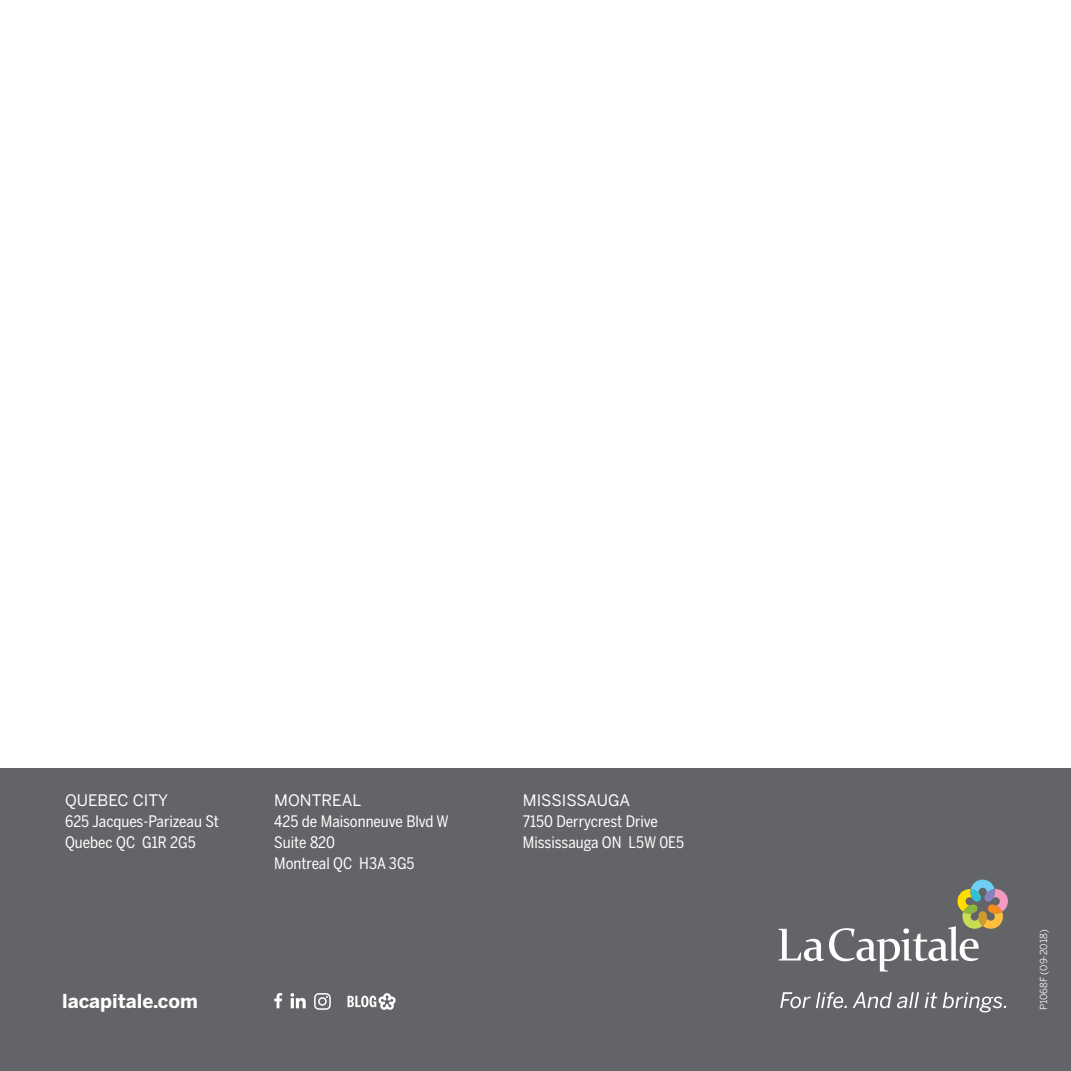
<style>
.page{position:relative;width:1071px;height:1071px;background:#fff}
.page>*{position:absolute;margin:0;border:0;box-sizing:border-box;transform-origin:0 0}
.t1{font:700 19.07px "Benton Sans";color:#fff}
.t2{font:15.75px/21px "Benton Sans Cond";color:#fff}
.t3{font:15.75px "Benton Sans";color:#fff}
.t4{font:9.62px "Benton Sans";color:#fff}
</style>
<div class="page">
<div style="left:0;top:769px;width:1071px;height:302px;background:#636467"></div>
<svg style="left:779px;top:880px;width:229px;height:92px"></svg>
<svg style="left:780px;top:992px;width:67px;height:16px"></svg>
<svg style="left:853px;top:992px;width:66px;height:16px"></svg>
<svg style="left:925px;top:993px;width:12px;height:15px"></svg>
<svg style="left:943px;top:992px;width:63px;height:20px"></svg>
<svg style="left:290px;top:993px;width:16px;height:15px"></svg>
<svg style="left:314px;top:993px;width:17px;height:17px"></svg>
<svg style="left:274px;top:993px;width:8px;height:15px"></svg>
<svg style="left:348px;top:993px;width:48px;height:17px"></svg>
<p class="t3" style="left:65px;top:791px;width:105px">QUEBEC CITY</p>
<p class="t2" style="left:65px;top:811px;width:156px">625 Jacques-Parizeau St<br>Quebec QC G1R 2G5</p>
<p class="t1" style="left:62px;top:990px;width:137px">lacapitale.com</p>
<p class="t3" style="left:274px;top:791px;width:89px">MONTREAL</p>
<p class="t2" style="left:274px;top:811px;width:176px">425 de Maisonneuve Blvd W<br>Suite 820<br>Montreal QC H3A 3G5</p>
<p class="t3" style="left:523px;top:791px;width:109px">MISSISSAUGA</p>
<p class="t2" style="left:523px;top:811px;width:163px">7150 Derrycrest Drive<br>Mississauga ON L5W 0E5</p>
<p class="t4" style="left:1038px;top:1010px;width:82px;rotate:-90deg">P1068F (09-2018)</p>
</div>
